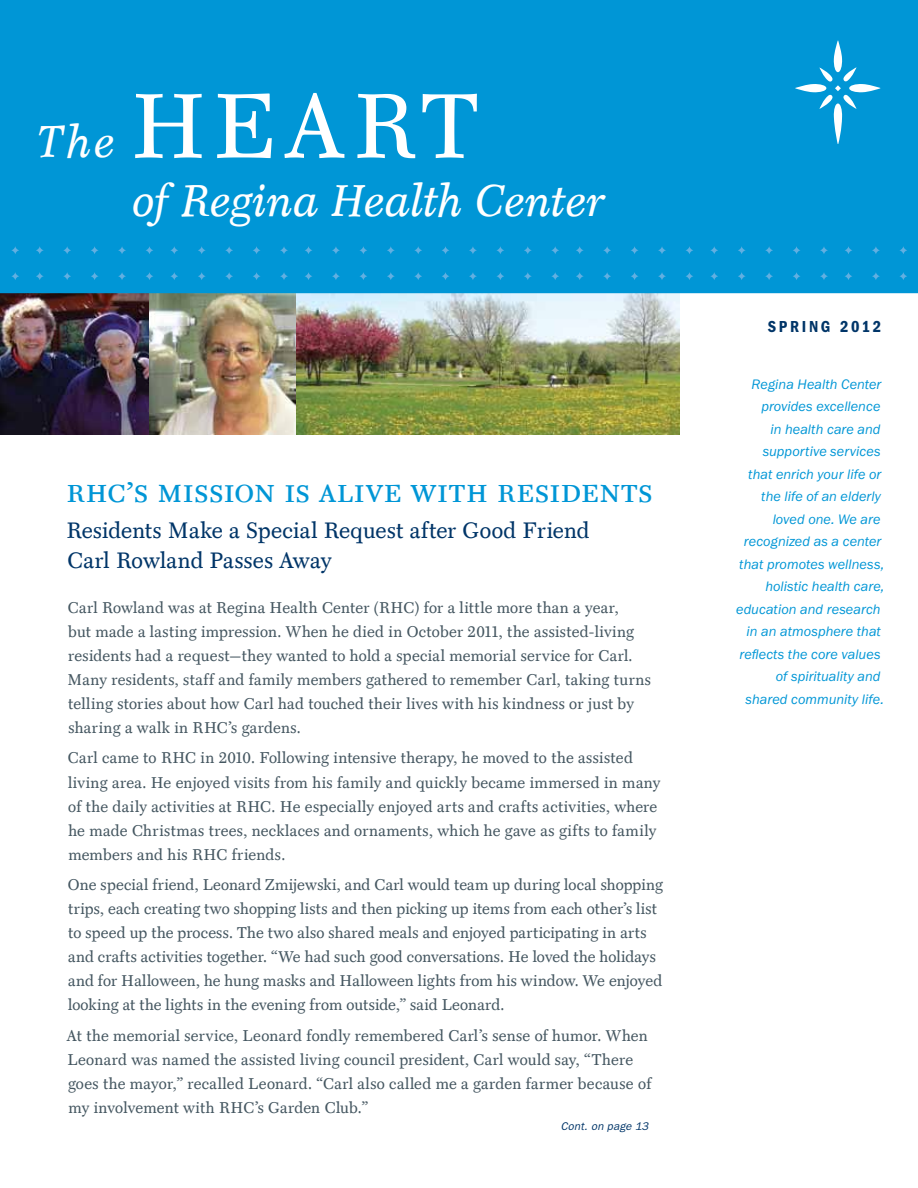
<style>
.page{position:relative;width:918px;height:1188px;background:#fff}
.page>*{position:absolute;margin:0;border:0;box-sizing:border-box;transform-origin:0 0}
.t1{font:92.25px "Mt.Augustine Roman";letter-spacing:.085em;color:#fff}
.t2{font:italic 45px "Mt.Augustine";letter-spacing:.01em;color:#fff}
.t3{font:33px "Mt.Augustine Small Caps";letter-spacing:.02em;color:#0096d6}
.t4{font:22.5px/30px "Mt.Augustine Roman";letter-spacing:.01em;color:#003568}
.t5{font:600 condensed 16.5px "Franklin Gothic";letter-spacing:.16em;color:#003568}
.t6{font:15.75px/24px "Mt.Augustine Roman";letter-spacing:.015em;color:#455761}
.t7{font:italic 14.25px/22.5px "Franklin Gothic Itc T";color:#0096d6;text-align:right}
.t8{font:italic 11.25px "Franklin Gothic";letter-spacing:.02em;color:#003568}
.s1{font-family:"Mt.Augustine";font-style:italic;font-size:45px}
</style>
<div class="page">
<img style="left:148px;top:293px;width:148px;height:142px">
<img style="left:0;top:293px;width:148px;height:142px">
<img style="left:296px;top:293px;width:384px;height:142px">
<div style="left:0;top:0;width:918px;height:293px;background:#0096d6"></div>
<svg style="left:795px;top:40px;width:86px;height:104px;background:#1ea2da"></svg>
<svg style="left:11px;top:272px;width:8px;height:8px"></svg>
<svg style="left:11px;top:246px;width:8px;height:8px"></svg>
<svg style="left:36px;top:272px;width:8px;height:8px"></svg>
<svg style="left:36px;top:246px;width:8px;height:8px"></svg>
<svg style="left:63px;top:272px;width:8px;height:8px"></svg>
<svg style="left:63px;top:246px;width:8px;height:8px"></svg>
<svg style="left:91px;top:272px;width:8px;height:8px"></svg>
<svg style="left:91px;top:246px;width:8px;height:8px"></svg>
<svg style="left:118px;top:272px;width:8px;height:8px"></svg>
<svg style="left:118px;top:246px;width:8px;height:8px"></svg>
<svg style="left:146px;top:272px;width:7px;height:8px"></svg>
<svg style="left:146px;top:246px;width:7px;height:8px"></svg>
<svg style="left:170px;top:272px;width:8px;height:8px"></svg>
<svg style="left:170px;top:246px;width:8px;height:8px"></svg>
<svg style="left:198px;top:272px;width:8px;height:8px"></svg>
<svg style="left:198px;top:246px;width:8px;height:8px"></svg>
<svg style="left:225px;top:272px;width:8px;height:8px"></svg>
<svg style="left:225px;top:246px;width:8px;height:8px"></svg>
<svg style="left:253px;top:272px;width:7px;height:8px"></svg>
<svg style="left:253px;top:246px;width:7px;height:8px"></svg>
<svg style="left:280px;top:272px;width:8px;height:8px"></svg>
<svg style="left:280px;top:246px;width:8px;height:8px"></svg>
<svg style="left:305px;top:272px;width:7px;height:8px"></svg>
<svg style="left:305px;top:246px;width:7px;height:8px"></svg>
<svg style="left:332px;top:272px;width:8px;height:8px"></svg>
<svg style="left:332px;top:246px;width:8px;height:8px"></svg>
<svg style="left:360px;top:272px;width:7px;height:8px"></svg>
<svg style="left:360px;top:246px;width:7px;height:8px"></svg>
<svg style="left:387px;top:272px;width:8px;height:8px"></svg>
<svg style="left:387px;top:246px;width:8px;height:8px"></svg>
<svg style="left:414px;top:272px;width:8px;height:8px"></svg>
<svg style="left:414px;top:246px;width:8px;height:8px"></svg>
<svg style="left:442px;top:272px;width:7px;height:8px"></svg>
<svg style="left:442px;top:246px;width:7px;height:8px"></svg>
<svg style="left:469px;top:272px;width:8px;height:8px"></svg>
<svg style="left:469px;top:246px;width:8px;height:8px"></svg>
<svg style="left:497px;top:272px;width:7px;height:8px"></svg>
<svg style="left:497px;top:246px;width:7px;height:8px"></svg>
<svg style="left:524px;top:272px;width:8px;height:8px"></svg>
<svg style="left:524px;top:246px;width:8px;height:8px"></svg>
<svg style="left:551px;top:272px;width:8px;height:8px"></svg>
<svg style="left:551px;top:246px;width:8px;height:8px"></svg>
<svg style="left:576px;top:272px;width:8px;height:8px"></svg>
<svg style="left:576px;top:246px;width:8px;height:8px"></svg>
<svg style="left:603px;top:272px;width:8px;height:8px"></svg>
<svg style="left:603px;top:246px;width:8px;height:8px"></svg>
<svg style="left:631px;top:272px;width:7px;height:8px"></svg>
<svg style="left:631px;top:246px;width:7px;height:8px"></svg>
<svg style="left:658px;top:272px;width:8px;height:8px"></svg>
<svg style="left:658px;top:246px;width:8px;height:8px"></svg>
<svg style="left:686px;top:272px;width:7px;height:8px"></svg>
<svg style="left:686px;top:246px;width:7px;height:8px"></svg>
<svg style="left:710px;top:272px;width:8px;height:8px"></svg>
<svg style="left:710px;top:246px;width:8px;height:8px"></svg>
<svg style="left:738px;top:272px;width:8px;height:8px"></svg>
<svg style="left:738px;top:246px;width:8px;height:8px"></svg>
<svg style="left:765px;top:272px;width:8px;height:8px"></svg>
<svg style="left:765px;top:246px;width:8px;height:8px"></svg>
<svg style="left:793px;top:272px;width:7px;height:8px"></svg>
<svg style="left:793px;top:246px;width:7px;height:8px"></svg>
<svg style="left:820px;top:272px;width:8px;height:8px"></svg>
<svg style="left:820px;top:246px;width:8px;height:8px"></svg>
<svg style="left:845px;top:272px;width:7px;height:8px"></svg>
<svg style="left:845px;top:246px;width:7px;height:8px"></svg>
<svg style="left:872px;top:272px;width:8px;height:8px"></svg>
<svg style="left:872px;top:246px;width:8px;height:8px"></svg>
<svg style="left:899px;top:272px;width:8px;height:8px"></svg>
<svg style="left:899px;top:246px;width:8px;height:8px"></svg>
<h1 class="t1" style="left:36px;top:76px;width:443px"><span class="s1">The</span> HEART</h1>
<h2 class="t2" style="left:132px;top:182px;width:473px">of Regina Health Center</h2>
<h3 class="t3" style="left:66px;top:473px;width:588px">rhc’s mission is alive with residents</h3>
<h3 class="t4" style="left:66px;top:516px;width:525px">Residents Make a Special Request after Good Friend<br>Carl Rowland Passes Away</h3>
<p class="t6" style="left:68px;top:596px;width:585px">Carl Rowland was at Regina Health Center (RHC) for a little more than a year,<br>but made a lasting impression. When he died in October 2011, the assisted-living residents had a request—they wanted to hold a special memorial service for Carl.<br>Many residents, staff and family members gathered to remember Carl, taking turns telling stories about how Carl had touched their lives with his kindness or just by sharing a walk in RHC’s gardens.</p>
<p class="t6" style="left:68px;top:746px;width:594px">Carl came to RHC in 2010. Following intensive therapy, he moved to the assisted living area. He enjoyed visits from his family and quickly became immersed in many of the daily activities at RHC. He especially enjoyed arts and crafts activities, where he made Christmas trees, necklaces and ornaments, which he gave as gifts to family members and his RHC friends.</p>
<p class="t6" style="left:68px;top:873px;width:597px">One special friend, Leonard Zmijewski, and Carl would team up during local shopping trips, each creating two shopping lists and then picking up items from each other’s list to speed up the process. The two also shared meals and enjoyed participating in arts and crafts activities together. “We had such good conversations. He loved the holidays and for Halloween, he hung masks and Halloween lights from his window. We enjoyed looking at the lights in the evening from outside,” said Leonard.</p>
<p class="t6" style="left:67px;top:1024px;width:586px">At the memorial service, Leonard fondly remembered Carl’s sense of humor. When Leonard was named the assisted living council president, Carl would say, “There goes the mayor,” recalled Leonard. “Carl also called me a garden farmer because of my involvement with RHC’s Garden Club.”</p>
<p class="t8" style="left:561px;top:1119px;width:89px">Cont. on page 13</p>
<p class="t5" style="left:768px;top:317px;width:115px">SPRING 2012</p>
<p class="t7" style="left:736px;top:372px;width:150px">Regina Health Center provides excellence<br>in health care and supportive services<br>that enrich your life or the life of an elderly loved one. We are recognized as a center that promotes wellness, holistic health care, education and research in an atmosphere that reflects the core values of spirituality and shared community life.</p>
</div>
